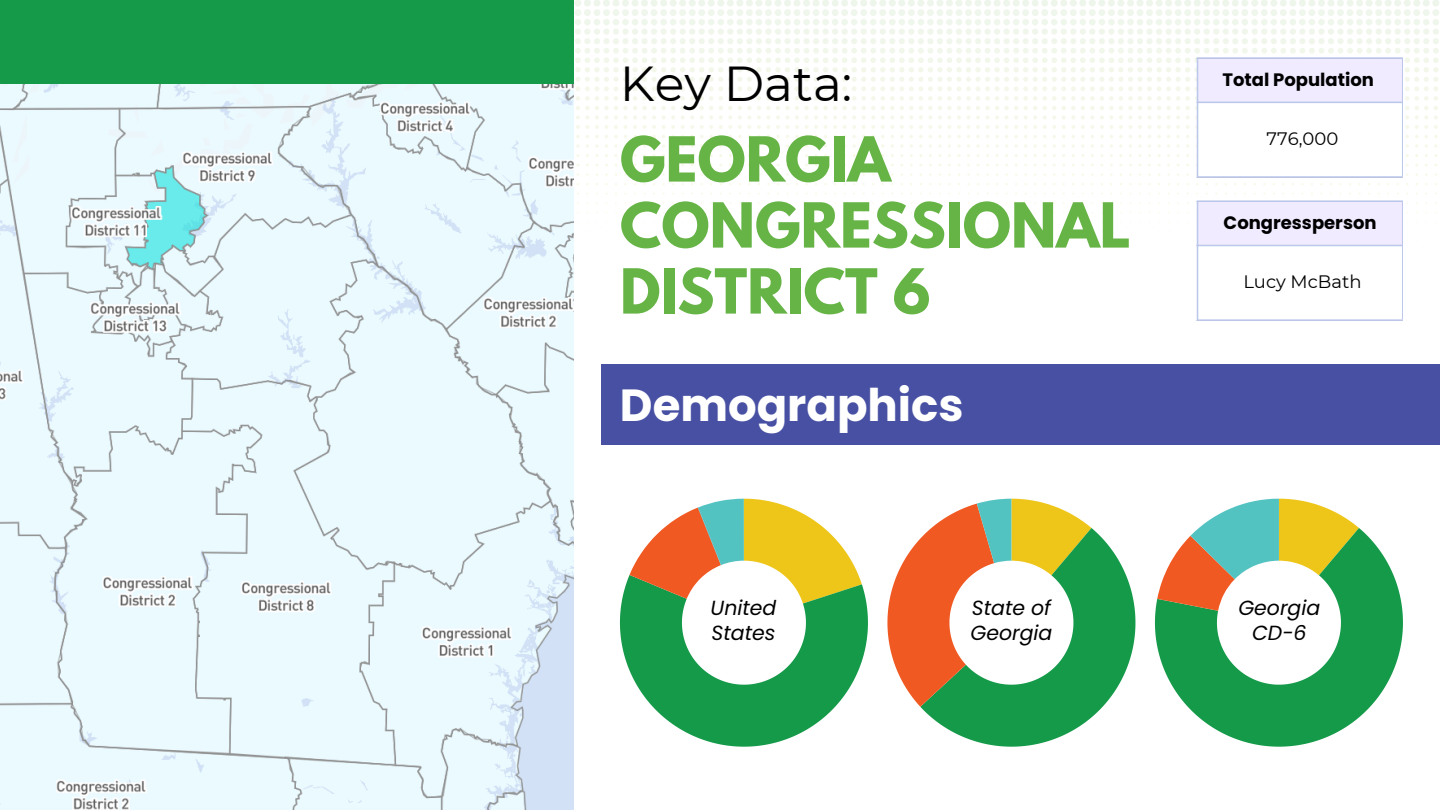
<style>
.page{position:relative;width:1440px;height:810px;background:#fff}
.page>*{position:absolute;margin:0;border:0;box-sizing:border-box;transform-origin:0 0}
.t1{font:700 55px/66px "League Spartan";color:#66b445}
.t2{font:49px "Montserrat";color:#000}
.t3{font:700 45px "Poppins";color:#fff}
.t4{font:italic 20.4px/25.5px "Poppins";color:#000}
.t5{font:700 18px "Poppins";color:#000}
.t6{font:18px "Montserrat";color:#000}
</style>
<div class="page">
<div style="left:0;top:0;width:573px;height:84px;background:#149a49"></div>
<img style="left:0;top:84px;width:574px;height:726px">
<svg style="left:573px;top:0;width:866px;height:260px"></svg>
<svg style="left:620px;top:499px;width:248px;height:248px"></svg>
<svg style="left:920px;top:528px;width:215px;height:219px;fill:#149a49"></svg>
<svg style="left:887px;top:499px;width:204px;height:208px"></svg>
<svg style="left:1155px;top:528px;width:248px;height:219px;fill:#149a49"></svg>
<svg style="left:1157px;top:499px;width:202px;height:112px"></svg>
<div style="left:602px;top:364px;width:838px;height:82px;background:#4750a2"></div>
<div style="left:1197px;top:58px;width:206px;height:45px;background:#f1ebff"></div>
<div style="left:1197px;top:102px;width:206px;height:75px;background:#fff"></div>
<hr style="left:1402px;top:59px;width:1px;height:117px;background:#bcc7ec">
<hr style="left:1197px;top:59px;width:1px;height:117px;background:#bcc7ec">
<hr style="left:1197px;top:57px;width:206px;height:2px;background:#bcc7ec">
<hr style="left:1197px;top:102px;width:206px;height:1px;background:#bcc7ec">
<hr style="left:1197px;top:176px;width:206px;height:2px;background:#bcc7ec">
<div style="left:1197px;top:201px;width:206px;height:45px;background:#f1ebff"></div>
<div style="left:1197px;top:245px;width:206px;height:75px;background:#fff"></div>
<hr style="left:1402px;top:202px;width:1px;height:117px;background:#bcc7ec">
<hr style="left:1197px;top:202px;width:1px;height:117px;background:#bcc7ec">
<hr style="left:1197px;top:200px;width:206px;height:2px;background:#bcc7ec">
<hr style="left:1197px;top:245px;width:206px;height:1px;background:#bcc7ec">
<hr style="left:1197px;top:319px;width:206px;height:2px;background:#bcc7ec">
<p class="t2" style="left:620px;top:53px;width:234px">Key Data:</p>
<p class="t1" style="left:620px;top:133px;width:512px">GEORGIA<br>CONGRESSIONAL<br>DISTRICT 6</p>
<h3 class="t3" style="left:620px;top:374px;width:345px">Demographics</h3>
<p class="t4" style="left:711px;top:595px;width:67px">United<br>States</p>
<p class="t4" style="left:970px;top:595px;width:83px">State of<br>Georgia</p>
<p class="t5" style="left:1223px;top:67px;width:153px">Total Population</p>
<h1 class="t6" style="left:1267px;top:128px;width:73px">776,000</h1>
<p class="t5" style="left:1224px;top:210px;width:154px">Congressperson</p>
<p class="t6" style="left:1243px;top:271px;width:120px">Lucy McBath</p>
<p class="t4" style="left:1238px;top:595px;width:83px;text-align:center">Georgia<br>CD-6</p>
</div>
